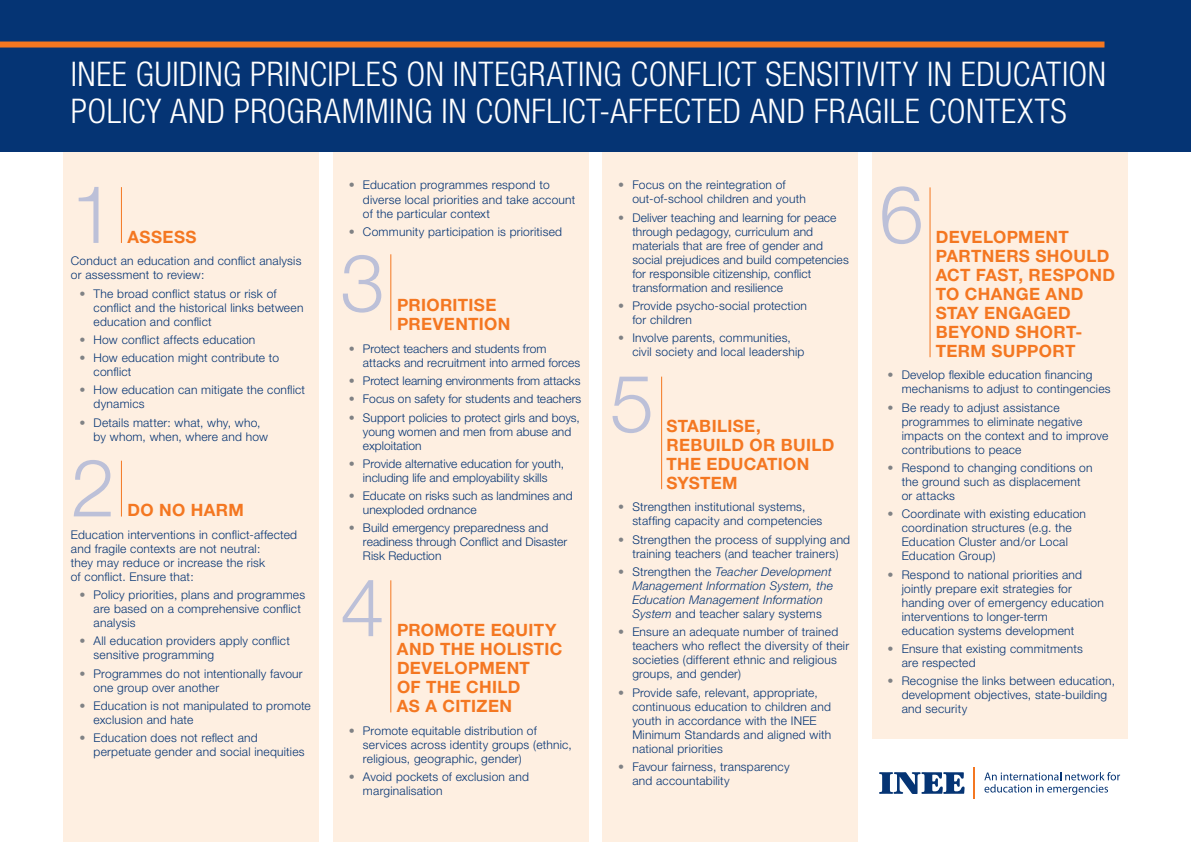
<style>
.page{position:relative;width:1191px;height:842px;background:#fff}
.page>*{position:absolute;margin:0;border:0;box-sizing:border-box;transform-origin:0 0}
.t1{font:300 80px "Helvetica Neue";color:#bcc0d8}
.t2{font:300 condensed 34px/37px "Helvetica Neue";letter-spacing:.015em;color:#fff}
.t3{font:700 17px/19px "Helvetica Neue";letter-spacing:.02em;color:#f47721}
.t4{font:300 12px/14px "Helvetica Neue";letter-spacing:.015em;color:#053474}
.t5{font:italic 300 12px/14px "Helvetica Neue";letter-spacing:.015em;color:#053474}
.t6{font:300 12px "Helvetica Neue";letter-spacing:-.005em;color:#053474}
.s1{color:#808285}
.s2{font-style:normal;color:#808285}
.s3{font-style:normal}
</style>
<div class="page">
<div style="left:64px;top:152px;width:255px;height:690px;background:#feefe1"></div>
<div style="left:333px;top:152px;width:255px;height:690px;background:#feefe1"></div>
<div style="left:602px;top:152px;width:255px;height:690px;background:#feefe1"></div>
<div style="left:872px;top:152px;width:255px;height:587px;background:#feefe1"></div>
<div style="left:0;top:0;width:1191px;height:152px;background:#053474"></div>
<div style="left:0;top:42px;width:1104px;height:6px;background:#f47721"></div>
<hr style="left:121px;top:187px;width:1px;height:56px;background:#f47721">
<hr style="left:661px;top:377px;width:1px;height:112px;background:#f47721">
<hr style="left:929px;top:187px;width:1px;height:170px;background:#f47721">
<hr style="left:121px;top:461px;width:1px;height:55px;background:#f47721">
<hr style="left:390px;top:254px;width:1px;height:76px;background:#f47721">
<hr style="left:390px;top:580px;width:1px;height:132px;background:#f47721">
<svg style="left:984px;top:772px;width:136px;height:23px"></svg>
<hr style="left:973px;top:767px;width:2px;height:32px;background:#f47721">
<svg style="left:879px;top:772px;width:85px;height:22px"></svg>
<h2 class="t2" style="left:71px;top:56px;width:1032px">INEE GUIDING PRINCIPLES ON INTEGRATING CONFLICT SENSITIVITY IN EDUCATION<br>POLICY AND PROGRAMMING IN CONFLICT-AFFECTED AND FRAGI LE CONTEXTS</h2>
<h1 class="t1" style="left:71px;top:166px;width:46px">1</h1>
<h3 class="t3" style="left:128px;top:227px;width:71px">ASSESS</h3>
<p class="t4" style="left:71px;top:254px;width:232px">Conduct an education and conflict analysis or assessment to review:</p>
<p class="t4" style="left:94px;top:286px;width:211px;text-indent:-14px"><span class="s1">•</span> The broad conflict status or risk of conflict and the historical links between education and conflict</p>
<p class="t4" style="left:79px;top:332px;width:177px"><span class="s1">•</span> How conflict affects education</p>
<p class="t4" style="left:94px;top:351px;width:187px;text-indent:-14px"><span class="s1">•</span> How education might contribute to conflict</p>
<p class="t4" style="left:94px;top:383px;width:213px;text-indent:-14px"><span class="s1">•</span> How education can mitigate the conflict dynamics</p>
<p class="t4" style="left:94px;top:415px;width:176px;text-indent:-14px"><span class="s1">•</span> Details matter: what, why, who, by whom, when, where and how</p>
<h1 class="t1" style="left:71px;top:439px;width:46px">2</h1>
<h3 class="t3" style="left:128px;top:500px;width:118px">DO NO HARM</h3>
<p class="t4" style="left:71px;top:527px;width:228px">Education interventions in conflict-affected and fragile contexts are not neutral:<br>they may reduce or increase the risk<br>of conflict. Ensure that:</p>
<p class="t4" style="left:94px;top:588px;width:213px;text-indent:-14px"><span class="s1">•</span> Policy priorities, plans and programmes are based on a comprehensive conflict analysis</p>
<p class="t4" style="left:94px;top:634px;width:198px;text-indent:-14px"><span class="s1">•</span> All education providers apply conflict sensitive programming</p>
<p class="t4" style="left:94px;top:666px;width:211px;text-indent:-14px"><span class="s1">•</span> Programmes do not intentionally favour one group over another</p>
<p class="t4" style="left:94px;top:698px;width:219px;text-indent:-14px"><span class="s1">•</span> Education is not manipulated to promote exclusion and hate</p>
<p class="t4" style="left:94px;top:731px;width:213px;text-indent:-14px"><span class="s1">•</span> Education does not reflect and perpetuate gender and social inequities</p>
<p class="t4" style="left:363px;top:178px;width:214px;text-indent:-14px"><span class="s1">•</span> Education programmes respond to diverse local priorities and take account of the particular context</p>
<p class="t4" style="left:349px;top:224px;width:215px"><span class="s1">•</span> Community participation is prioritised</p>
<h1 class="t1" style="left:340px;top:234px;width:46px">3</h1>
<h3 class="t3" style="left:397px;top:295px;width:101px">PRIORITISE</h3>
<h3 class="t3" style="left:340px;top:314px;width:35px">P</h3>
<h3 class="t3" style="left:408px;top:314px;width:103px">REVENTION</h3>
<p class="t4" style="left:363px;top:341px;width:219px;text-indent:-14px"><span class="s1">•</span> Protect teachers and students from attacks and recruitment into armed forces</p>
<p class="t6" style="left:349px;top:374px;width:233px"><span class="s1">•</span> Protect learning environments from attacks</p>
<p class="t4" style="left:349px;top:392px;width:234px"><span class="s1">•</span> Focus on safety for students and teachers</p>
<p class="t4" style="left:363px;top:410px;width:218px;text-indent:-14px"><span class="s1">•</span> Support policies to protect girls and boys, young women and men from abuse and exploitation</p>
<p class="t4" style="left:349px;top:456px;width:217px;text-align:center"><span class="s1">•</span> Provide alternative education for youth, including life and employability skills</p>
<p class="t4" style="left:363px;top:489px;width:211px;text-indent:-14px"><span class="s1">•</span> Educate on risks such as landmines and unexploded ordnance</p>
<p class="t4" style="left:363px;top:521px;width:206px;text-indent:-14px"><span class="s1">•</span> Build emergency preparedness and readiness through Conflict and Disaster<br>Risk Reduction</p>
<h1 class="t1" style="left:340px;top:559px;width:46px">4</h1>
<h3 class="t3" style="left:397px;top:620px;width:161px">PROMOTE EQUITY</h3>
<h3 class="t3" style="left:340px;top:639px;width:36px">A</h3>
<h3 class="t3" style="left:409px;top:639px;width:155px">ND THE HOLISTIC</h3>
<h3 class="t3" style="left:340px;top:658px;width:36px">D</h3>
<h3 class="t3" style="left:397px;top:658px;width:134px;text-indent:13px">EVELOPMENT<br>OF THE CHILD</h3>
<h3 class="t3" style="left:340px;top:696px;width:36px">A</h3>
<h3 class="t3" style="left:409px;top:696px;width:105px">S A CITIZEN</h3>
<p class="t4" style="left:363px;top:723px;width:210px;text-indent:-14px"><span class="s1">•</span> Promote equitable distribution of services across identity groups (ethnic, religious, geographic, gender)</p>
<p class="t4" style="left:363px;top:769px;width:167px;text-indent:-14px"><span class="s1">•</span> Avoid pockets of exclusion and marginalisation</p>
<p class="t4" style="left:632px;top:178px;width:175px;text-indent:-14px"><span class="s1">•</span> Focus on the reintegration of out-of-school children and youth</p>
<p class="t4" style="left:632px;top:210px;width:218px;text-indent:-14px"><span class="s1">•</span> Deliver teaching and learning for peace through pedagogy, curriculum and materials that are free of gender and social prejudices and build competencies for responsible citizenship, conflict transformation and resilience</p>
<p class="t4" style="left:632px;top:298px;width:176px;text-indent:-14px"><span class="s1">•</span> Provide psycho-social protection for children</p>
<p class="t4" style="left:632px;top:331px;width:173px;text-indent:-14px"><span class="s1">•</span> Involve parents, communities, civil society and local leadership</p>
<h1 class="t1" style="left:609px;top:355px;width:46px">5</h1>
<h3 class="t3" style="left:666px;top:416px;width:167px">STABILISE,<br>REBUILD OR BUILD<br>THE EDUCATION<br>SYSTEM</h3>
<p class="t4" style="left:632px;top:500px;width:191px;text-indent:-14px"><span class="s1">•</span> Strengthen institutional systems, staffing capacity and competencies</p>
<p class="t4" style="left:618px;top:532px;width:233px;text-align:center"><span class="s1">•</span> Strengthen the process of supplying and training teachers (and teacher trainers)</p>
<p class="t5" style="left:632px;top:564px;width:202px;text-indent:-14px"><span class="s2">•</span> <span class="s3">Strengthen the</span> Teacher Development Management Information System, the Education Management Information System <span class="s3">and teacher salary systems</span></p>
<p class="t4" style="left:632px;top:625px;width:218px;text-indent:-14px"><span class="s1">•</span> Ensure an adequate number of trained teachers who reflect the diversity of their societies (different ethnic and religious groups, and gender)</p>
<p class="t4" style="left:632px;top:685px;width:200px;text-indent:-14px"><span class="s1">•</span> Provide safe, relevant, appropriate, continuous education to children and youth in accordance with the INEE Minimum Standards and aligned with national priorities</p>
<p class="t4" style="left:632px;top:759px;width:159px;text-indent:-14px"><span class="s1">•</span> Favour fairness, transparency and accountability</p>
<h1 class="t1" style="left:879px;top:166px;width:46px">6</h1>
<h3 class="t3" style="left:935px;top:227px;width:134px">DEVELOPMENT</h3>
<h3 class="t3" style="left:879px;top:246px;width:28px">PA</h3>
<h3 class="t3" style="left:958px;top:246px;width:150px">RTNERS SHOULD</h3>
<h3 class="t3" style="left:879px;top:265px;width:36px">A</h3>
<h3 class="t3" style="left:935px;top:265px;width:179px;text-indent:12px">CT FAST, RESPOND<br>TO CHANGE AND<br>STAY ENGAGED<br>BEYOND SHORT-<br>TERM SUPPORT</h3>
<p class="t4" style="left:901px;top:368px;width:210px;text-indent:-14px"><span class="s1">•</span> Develop flexible education financing mechanisms to adjust to contingencies</p>
<p class="t4" style="left:901px;top:400px;width:208px;text-indent:-14px"><span class="s1">•</span> Be ready to adjust assistance programmes to eliminate negative impacts on the context and to improve contributions to peace</p>
<p class="t4" style="left:901px;top:460px;width:192px;text-indent:-14px"><span class="s1">•</span> Respond to changing conditions on the ground such as displacement or attacks</p>
<p class="t4" style="left:901px;top:507px;width:186px;text-indent:-14px"><span class="s1">•</span> Coordinate with existing education coordination structures (e.g. the<br>Education Cluster and/or Local<br>Education Group)</p>
<p class="t4" style="left:901px;top:567px;width:204px;text-indent:-14px"><span class="s1">•</span> Respond to national priorities and jointly prepare exit strategies for handing over of emergency education interventions to longer-term<br>education systems development</p>
<p class="t4" style="left:901px;top:641px;width:182px;text-indent:-14px"><span class="s1">•</span> Ensure that existing commitments are respected</p>
<p class="t4" style="left:901px;top:673px;width:215px;text-indent:-14px"><span class="s1">•</span> Recognise the links between education, development objectives, state-building and security</p>
</div>
